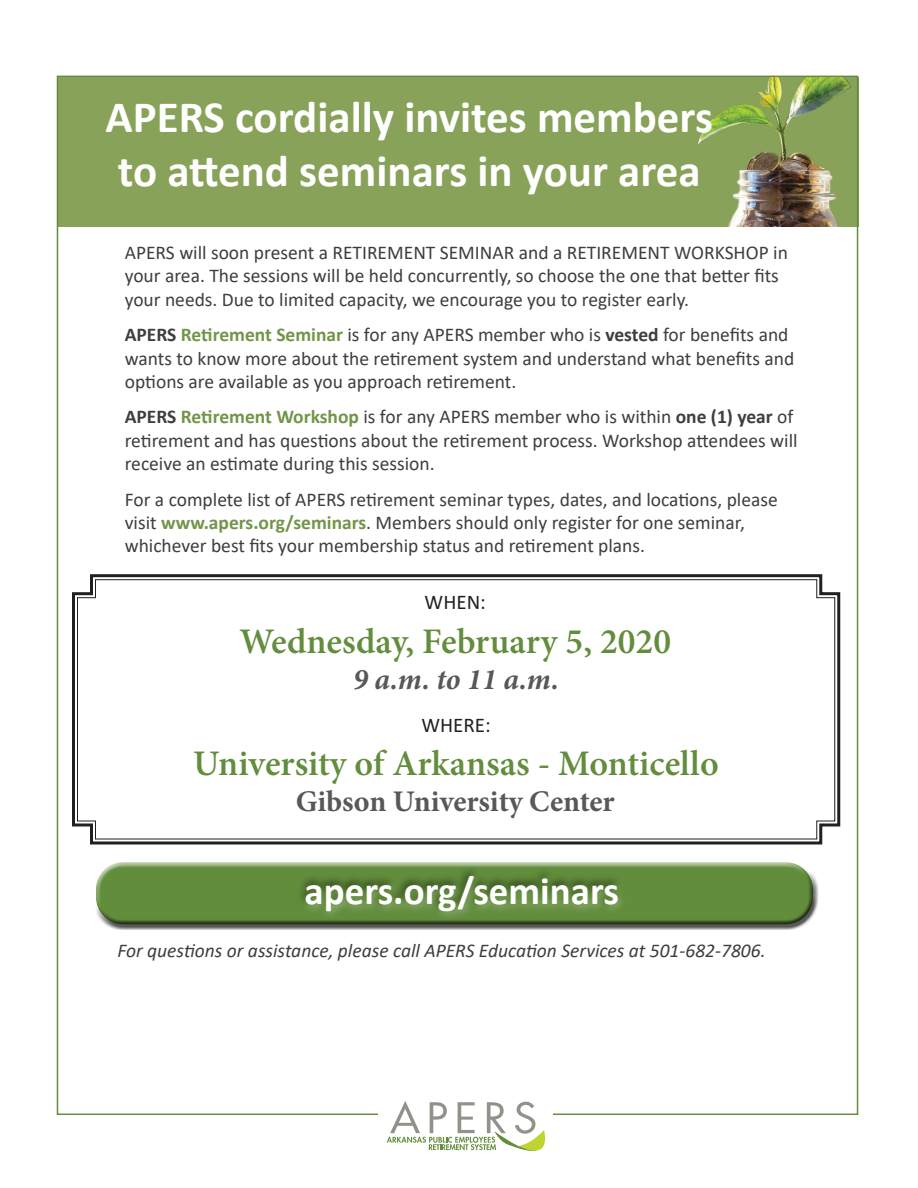
<style>
.page{position:relative;width:918px;height:1188px;background:#fff}
.page>*{position:absolute;margin:0;border:0;box-sizing:border-box;transform-origin:0 0}
.t1{font:700 45px/54px "Calibri";color:#fff}
.t2{font:700 39px "Calibri";color:#fff}
.t3{font:600 36px "Minion Pro";color:#628d3c}
.t4{font:700 30px "Minion Pro";letter-spacing:-.005em;color:#57585a}
.t5{font:italic 700 30px "Minion Pro";color:#57585a}
.t6{font:21px "Calibri";color:#231f20}
.t7{font:19.5px/23.4px "Calibri";color:#3e3e3f}
.t8{font:italic 19.5px "Calibri";color:#3e3e3f}
.s1{font-weight:700}
.s2{font-weight:700;color:#719549}
</style>
<div class="page">
<img style="left:60px;top:77px;width:799px;height:149px">
<svg style="left:387px;top:1101px;width:159px;height:50px"></svg>
<svg style="left:72px;top:574px;width:769px;height:271px"></svg>
<svg style="left:76px;top:579px;width:760px;height:261px"></svg>
<div style="left:91px;top:857px;width:723px;height:56px;background:#fff;opacity:.75"></div>
<div style="left:95px;top:871px;width:723px;height:59px;background:#231f20;opacity:.75"></div>
<div style="left:300px;top:872px;width:329px;height:51px;background:#fff;opacity:.75"></div>
<div style="left:294px;top:864px;width:330px;height:50px;background:#231f20;opacity:.75"></div>
<h1 class="t1" style="left:106px;top:89px;width:609px">APERS cordially invites members to attend seminars in your area</h1>
<p class="t7" style="left:125px;top:240px;width:665px">APERS will soon present a RETIREMENT SEMINAR and a RETIREMENT WORKSHOP in your area. The sessions will be held concurrently, so choose the one that better fits your needs. Due to limited capacity, we encourage you to register early.</p>
<p class="t7" style="left:125px;top:322px;width:671px"><span class="s1">APERS</span> <span class="s2">Retirement Seminar</span> is for any APERS member who is <span class="s1">vested</span> for benefits and wants to know more about the retirement system and understand what benefits and options are available as you approach retirement.</p>
<p class="t7" style="left:125px;top:405px;width:674px"><span class="s1">APERS</span> <span class="s2">Retirement Workshop</span> is for any APERS member who is within <span class="s1">one (1) year</span> of retirement and has questions about the retirement process. Workshop attendees will receive an estimate during this session.</p>
<p class="t7" style="left:125px;top:487px;width:654px">For a complete list of APERS retirement seminar types, dates, and locations, please visit <span class="s2">www.apers.org/seminars</span>. Members should only register for one seminar, whichever best fits your membership status and retirement plans.</p>
<p class="t6" style="left:425px;top:588px;width:63px">WHEN:</p>
<h3 class="t3" style="left:239px;top:616px;width:433px">Wednesday, February 5, 2020</h3>
<h3 class="t5" style="left:353px;top:658px;width:207px">9 a.m. to 11 a.m.</h3>
<p class="t6" style="left:421px;top:710px;width:71px">WHERE:</p>
<h3 class="t3" style="left:193px;top:739px;width:527px">University of Arkansas - Monticello</h3>
<h3 class="t4" style="left:296px;top:780px;width:320px">Gibson University Center</h3>
<h2 class="t2" style="left:305px;top:863px;width:316px">apers.org/seminars</h2>
<p class="t8" style="left:118px;top:937px;width:650px">For questions or assistance, please call APERS Education Services at 501-682-7806.</p>
</div>
